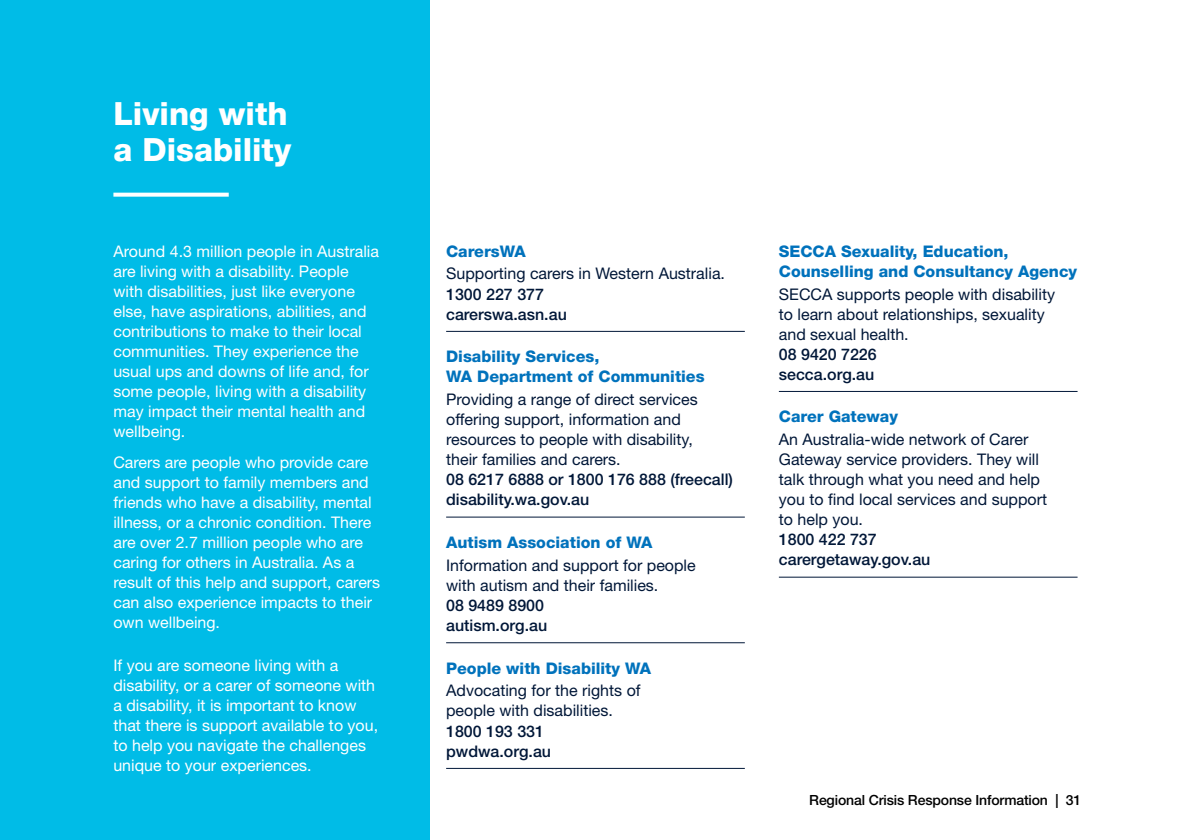
<style>
.page{position:relative;width:1191px;height:840px;background:#fff}
.page>*{position:absolute;margin:0;border:0;box-sizing:border-box;transform-origin:0 0}
.t1{font:800 32px/36px "Helvetica Neue LT Std";color:#fff}
.t2{font:16px/20px "Helvetica Neue LT Std";color:#fff}
.t3{font:16px/20px "Helvetica Neue LT Std";color:#001738}
.t4{font:500 16px/20px "Helvetica Neue LT Std";color:#001738}
.t5{font:800 16px/20px "Helvetica Neue LT Std";color:#0072bc}
.t6{font:500 14px "Helvetica Neue LT Std";letter-spacing:-.01em;color:#000}
</style>
<div class="page">
<div style="left:0;top:0;width:429px;height:839px;background:#00bce7"></div>
<svg style="left:113px;top:192px;width:116px;height:4px"></svg>
<hr style="left:446px;top:331px;width:299px;height:1px;background:#001738">
<hr style="left:446px;top:516px;width:299px;height:1px;background:#001738">
<hr style="left:446px;top:642px;width:299px;height:1px;background:#001738">
<hr style="left:446px;top:767px;width:299px;height:1px;background:#001738">
<hr style="left:779px;top:391px;width:298px;height:1px;background:#001738">
<hr style="left:779px;top:576px;width:298px;height:1px;background:#001738">
<h1 class="t1" style="left:113px;top:96px;width:179px">Living with a Disability</h1>
<p class="t2" style="left:113px;top:240px;width:267px">Around 4.3 million people in Australia are living with a disability. People with disabilities, just like everyone else, have aspirations, abilities, and contributions to make to their local communities. They experience the usual ups and downs of life and, for some people, living with a disability may impact their mental health and wellbeing.</p>
<p class="t2" style="left:113px;top:452px;width:268px">Carers are people who provide care and support to family members and friends who have a disability, mental illness, or a chronic condition. There are over 2.7 million people who are caring for others in Australia. As a result of this help and support, carers can also experience impacts to their own wellbeing.</p>
<p class="t2" style="left:113px;top:654px;width:266px">If you are someone living with a disability, or a carer of someone with a disability, it is important to know that there is support available to you, to help you navigate the challenges unique to your experiences.</p>
<p class="t5" style="left:446px;top:241px;width:81px">CarersWA</p>
<p class="t3" style="left:446px;top:263px;width:280px">Supporting carers in Western Australia.</p>
<p class="t4" style="left:446px;top:283px;width:122px">1300 227 377 carerswa.asn.au</p>
<p class="t5" style="left:446px;top:346px;width:260px">Disability Services,<br>WA Department of Communities</p>
<p class="t3" style="left:446px;top:389px;width:253px">Providing a range of direct services offering support, information and resources to people with disability, their families and carers.</p>
<p class="t4" style="left:446px;top:469px;width:288px">08 6217 6888 or 1800 176 888 (freecall) disability.wa.gov.au</p>
<p class="t5" style="left:446px;top:532px;width:208px">Autism Association of WA</p>
<p class="t3" style="left:446px;top:554px;width:251px">Information and support for people with autism and their families.</p>
<p class="t4" style="left:446px;top:594px;width:103px">08 9489 8900 autism.org.au</p>
<p class="t5" style="left:446px;top:657px;width:207px">People with Disability WA</p>
<p class="t3" style="left:446px;top:680px;width:196px">Advocating for the rights of people with disabilities.</p>
<p class="t4" style="left:446px;top:720px;width:106px">1800 193 331 pwdwa.org.au</p>
<p class="t5" style="left:779px;top:241px;width:300px">SECCA Sexuality, Education,<br>Counselling and Consultancy Agency</p>
<p class="t3" style="left:779px;top:283px;width:278px">SECCA supports people with disability to learn about relationships, sexuality and sexual health.</p>
<p class="t4" style="left:779px;top:343px;width:99px">08 9420 7226 secca.org.au</p>
<p class="t5" style="left:779px;top:406px;width:121px">Carer Gateway</p>
<p class="t3" style="left:779px;top:429px;width:270px">An Australia-wide network of Carer<br>Gateway service providers. They will talk through what you need and help you to find local services and support to help you.</p>
<p class="t4" style="left:779px;top:529px;width:153px">1800 422 737 carergetaway.gov.au</p>
<p class="t6" style="left:809px;top:790px;width:273px">Regional Crisis Response Information | 31</p>
</div>
